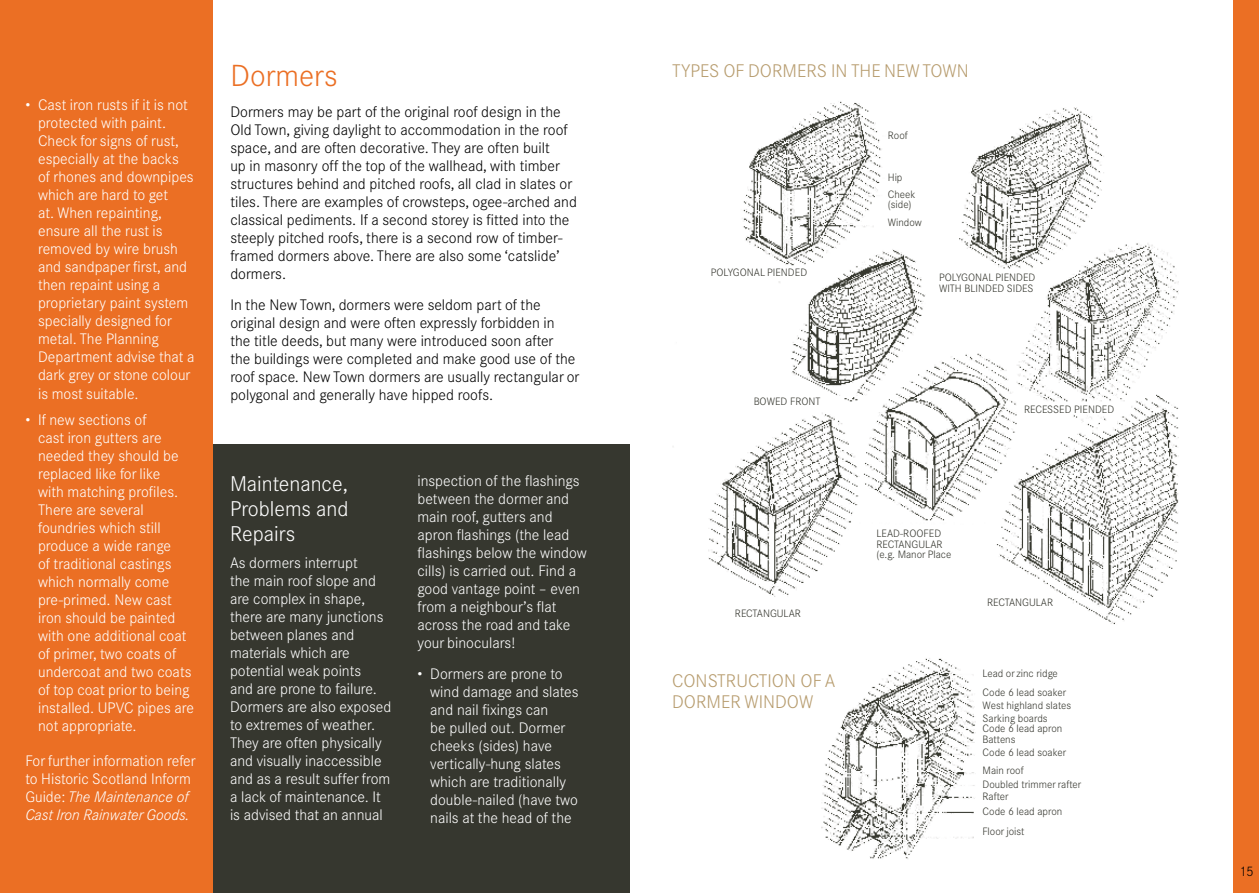
<style>
.page{position:relative;width:1259px;height:893px;background:#fff}
.page>*{position:absolute;margin:0;border:0;box-sizing:border-box;transform-origin:0 0}
.t1{font:300 30px "Corporate Sans BQ";color:#eb6f24}
.t2{font:300 21px/25.2px "Corporate Sans BQ";color:#fff;text-align:justify}
.t3{font:300 18px/21.6px "Corporate Sans BQ";color:#b79c6e}
.t4{font:300 15px/18px "Corporate Sans BQ";color:#fff}
.t5{font:300 15px/18px "Corporate Sans BQ";color:#000}
.t6{font:300 13.5px "Corporate Sans BQ";color:#000}
.t7{font:300 10.5px/10.5px "Corporate Sans BQ";color:#36372f}
.s1{font-style:italic}
</style>
<div class="page">
<div style="left:0;top:444px;width:629px;height:449px;background:#36372f"></div>
<div style="left:1233px;top:0;width:26px;height:893px;background:#eb6f24"></div>
<div style="left:0;top:0;width:212px;height:893px;background:#eb6f24"></div>
<img style="left:672px;top:101px;width:507px;height:524px">
<img style="left:821px;top:658px;width:155px;height:201px">
<p class="t4" style="left:38px;top:96px;width:158px;text-indent:-13px">• Cast iron rusts if it is not protected with paint.<br>Check for signs of rust, especially at the backs of rhones and downpipes which are hard to get<br>at. When repainting, ensure all the rust is removed by wire brush and sandpaper first, and then repaint using a proprietary paint system specially designed for metal. The Planning<br>Department advise that a dark grey or stone colour is most suitable.</p>
<p class="t4" style="left:38px;top:411px;width:157px;text-indent:-13px">• If new sections of<br>cast iron gutters are needed they should be replaced like for like<br>with matching profiles.<br>There are several foundries which still produce a wide range<br>of traditional castings which normally come pre-primed. New cast iron should be painted with one additional coat of primer, two coats of undercoat and two coats of top coat prior to being installed. UPVC pipes are not appropriate.</p>
<p class="t4" style="left:25px;top:752px;width:172px">For further information refer to Historic Scotland Inform<br>Guide: <span class="s1">The Maintenance of<br>Cast Iron Rainwater Goods.</span></p>
<h1 class="t1" style="left:230px;top:58px;width:109px">Dormers</h1>
<p class="t5" style="left:230px;top:103px;width:348px">Dormers may be part of the original roof design in the Old Town, giving daylight to accommodation in the roof space, and are often decorative. They are often built<br>up in masonry off the top of the wallhead, with timber structures behind and pitched roofs, all clad in slates or tiles. There are examples of crowsteps, ogee-arched and classical pediments. If a second storey is fitted into the steeply pitched roofs, there is a second row of timber&shy;framed dormers above. There are also some ‘catslide’ dormers.</p>
<p class="t5" style="left:230px;top:296px;width:350px">In the New Town, dormers were seldom part of the original design and were often expressly forbidden in<br>the title deeds, but many were introduced soon after<br>the buildings were completed and make good use of the roof space. New Town dormers are usually rectangular or polygonal and generally have hipped roofs.</p>
<h2 class="t2" style="left:230px;top:471px;width:120px">Maintenance, Problems and Repairs</h2>
<p class="t4" style="left:230px;top:554px;width:163px">As dormers interrupt<br>the main roof slope and are complex in shape, there are many junctions between planes and materials which are potential weak points<br>and are prone to failure.<br>Dormers are also exposed to extremes of weather.<br>They are often physically and visually inaccessible and as a result suffer from a lack of maintenance. It is advised that an annual</p>
<p class="t4" style="left:417px;top:472px;width:171px">inspection of the flashings between the dormer and main roof, gutters and apron flashings (the lead flashings below the window cills) is carried out. Find a good vantage point – even from a neighbour’s flat across the road and take your binoculars!</p>
<p class="t4" style="left:430px;top:665px;width:150px;text-indent:-13px">• Dormers are prone to wind damage and slates and nail fixings can<br>be pulled out. Dormer cheeks (sides) have vertically-hung slates which are traditionally double-nailed (have two nails at the head of the</p>
<p class="t3" style="left:672px;top:60px;width:298px">TYPES OF DORMERS IN THE NEW TOWN</p>
<p class="t7" style="left:711px;top:267px;width:98px">POLYGONAL PIENDED</p>
<p class="t7" style="left:753px;top:396px;width:68px">BOWED FRONT</p>
<p class="t7" style="left:888px;top:130px;width:22px">Roof</p>
<p class="t7" style="left:888px;top:168px;width:29px;line-height:17.2px">Hip<br>Cheek</p>
<p class="t7" style="left:888px;top:196px;width:36px;line-height:18.1px">(side)<br>Window</p>
<p class="t7" style="left:939px;top:272px;width:98px">POLYGONAL PIENDED<br>WITH BLINDED SIDES</p>
<p class="t7" style="left:1024px;top:404px;width:92px">RECESSED PIENDED</p>
<p class="t7" style="left:735px;top:608px;width:68px">RECTANGULAR</p>
<p class="t3" style="left:672px;top:670px;width:165px">CONSTRUCTION OF A<br>DORMER WINDOW</p>
<p class="t7" style="left:876px;top:528px;width:76px">LEAD-ROOFED<br>RECTANGULAR (e.g. Manor Place</p>
<p class="t7" style="left:987px;top:598px;width:68px">RECTANGULAR</p>
<p class="t7" style="left:982px;top:664px;width:85px;line-height:19.2px">Lead or zinc ridge<br>Code 6 lead soaker</p>
<p class="t7" style="left:982px;top:699px;width:90px;line-height:12.9px">West highland slates<br>Sarking boards</p>
<p class="t7" style="left:982px;top:723px;width:81px">Code 6 lead apron<br>Battens</p>
<p class="t7" style="left:982px;top:744px;width:85px;line-height:17.7px">Code 6 lead soaker<br>Main roof</p>
<p class="t7" style="left:982px;top:779px;width:100px;line-height:11.9px">Doubled trimmer rafter<br>Rafter</p>
<p class="t7" style="left:982px;top:801px;width:81px;line-height:20.9px">Code 6 lead apron<br>Floor joist</p>
<p class="t6" style="left:1239px;top:863px;width:15px">15</p>
</div>
